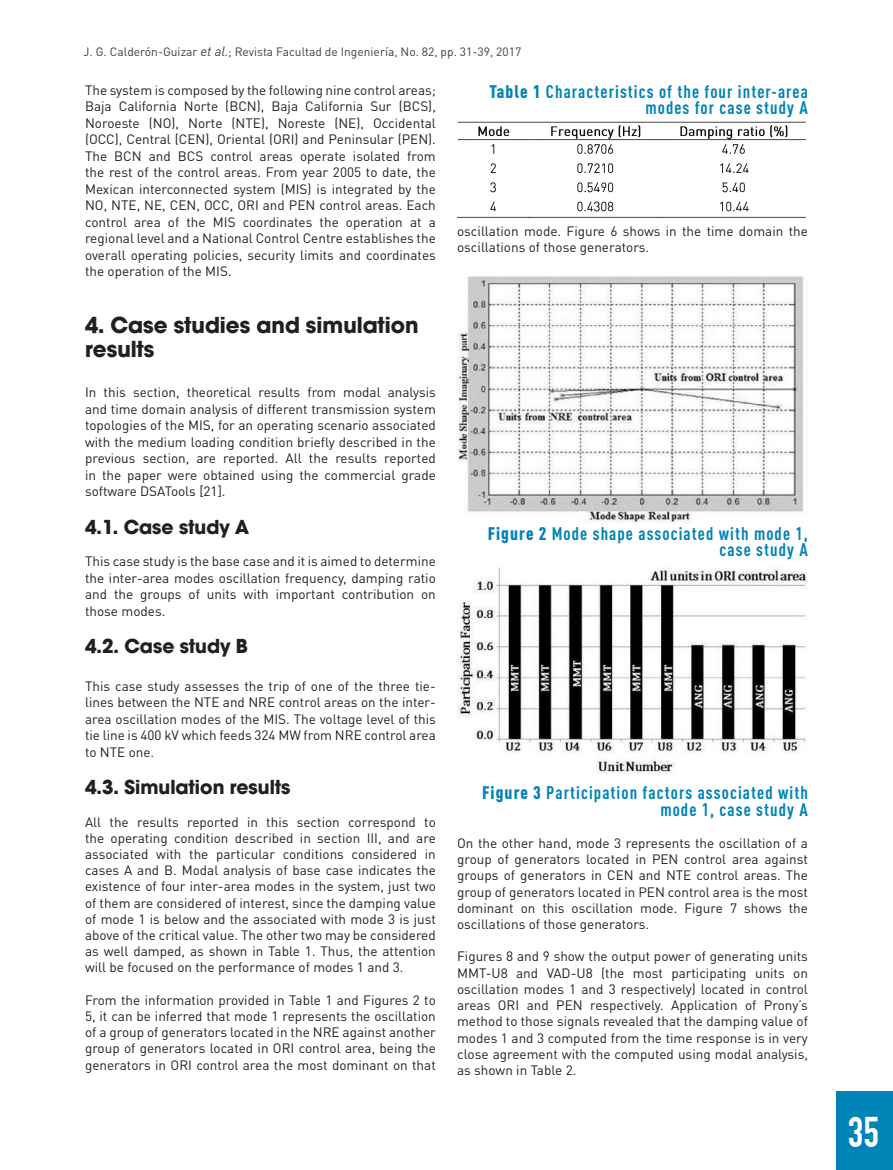
<style>
.page{position:relative;width:893px;height:1170px;background:#fff}
.page>*{position:absolute;margin:0;border:0;box-sizing:border-box;transform-origin:0 0}
.t1{font:700 42px "DIN Condensed";color:#fff}
.t2{font:700 24px/24px "Avant Garde Md ITC";color:#231f20}
.t3{font:700 21px "Avant Garde Md ITC";color:#231f20}
.t4{font:700 condensed 18px/16.2px "DIN Pro";letter-spacing:.06em;color:#0083b6;text-align:right}
.t5{font:13.5px/16.2px "DIN Pro";color:#231f20;text-align:justify}
.t6{font:12px "DIN Pro";color:#3e3e3f}
.s1{font-style:italic;font-size:13.5px}
.s2{font-weight:900}
</style>
<div class="page">
<div style="left:837px;top:1090px;width:56px;height:79px;background:#0083b6"></div>
<img style="left:457px;top:276px;width:347px;height:246px">
<img style="left:457px;top:121px;width:349px;height:97px">
<img style="left:457px;top:567px;width:351px;height:206px">
<p class="t6" style="left:84px;top:43px;width:439px">J. G. Calderón-Guizar <span class="s1">et al</span>.; Revista Facultad de Ingeniería, No. 82, pp. 31-39, 2017</p>
<p class="t5" style="left:85px;top:80px;width:352px">The system is composed by the following nine control areas; Baja California Norte (BCN), Baja California Sur (BCS), Noroeste (NO), Norte (NTE), Noreste (NE), Occidental (OCC), Central (CEN), Oriental (ORI) and Peninsular (PEN).<br>The BCN and BCS control areas operate isolated from the rest of the control areas. From year 2005 to date, the Mexican interconnected system (MIS) is integrated by the NO, NTE, NE, CEN, OCC, ORI and PEN control areas. Each control area of the MIS coordinates the operation at a regional level and a National Control Centre establishes the overall operating policies, security limits and coordinates the operation of the MIS.</p>
<h2 class="t2" style="left:85px;top:312px;width:335px">4. Case studies and simulation results</h2>
<p class="t5" style="left:85px;top:383px;width:352px">In this section, theoretical results from modal analysis and time domain analysis of different transmission system topologies of the MIS, for an operating scenario associated with the medium loading condition briefly described in the previous section, are reported. All the results reported in the paper were obtained using the commercial grade software DSATools [21].</p>
<h3 class="t3" style="left:85px;top:513px;width:165px">4.1. Case study A</h3>
<p class="t5" style="left:85px;top:551px;width:352px">This case study is the base case and it is aimed to determine the inter-area modes oscillation frequency, damping ratio and the groups of units with important contribution on those modes.</p>
<h3 class="t3" style="left:85px;top:633px;width:164px">4.2. Case study B</h3>
<p class="t5" style="left:85px;top:676px;width:352px">This case study assesses the trip of one of the three tie&shy;lines between the NTE and NRE control areas on the inter&shy;area oscillation modes of the MIS. The voltage level of this tie line is 400 kV which feeds 324 MW from NRE control area to NTE one.</p>
<h3 class="t3" style="left:85px;top:774px;width:207px">4.3. Simulation results</h3>
<p class="t5" style="left:85px;top:812px;width:352px">All the results reported in this section correspond to the operating condition described in section III, and are associated with the particular conditions considered in cases A and B. Modal analysis of base case indicates the existence of four inter-area modes in the system, just two of them are considered of interest, since the damping value of mode 1 is below and the associated with mode 3 is just above of the critical value. The other two may be considered as well damped, as shown in Table 1. Thus, the attention will be focused on the performance of modes 1 and 3.</p>
<p class="t5" style="left:85px;top:990px;width:352px">From the information provided in Table 1 and Figures 2 to 5, it can be inferred that mode 1 represents the oscillation of a group of generators located in the NRE against another group of generators located in ORI control area, being the generators in ORI control area the most dominant on that</p>
<h3 class="t4" style="left:489px;top:82px;width:320px"><span class="s2">Table 1</span> Characteristics of the four inter-area modes for case study A</h3>
<p class="t5" style="left:457px;top:222px;width:352px">oscillation mode. Figure 6 shows in the time domain the oscillations of those generators.</p>
<h3 class="t4" style="left:488px;top:524px;width:322px"><span class="s2">Figure 2</span> Mode shape associated with mode 1, case study A</h3>
<h3 class="t4" style="left:482px;top:783px;width:327px"><span class="s2">Figure 3</span> Participation factors associated with mode 1, case study A</h3>
<p class="t5" style="left:457px;top:833px;width:352px">On the other hand, mode 3 represents the oscillation of a group of generators located in PEN control area against groups of generators in CEN and NTE control areas. The group of generators located in PEN control area is the most dominant on this oscillation mode. Figure 7 shows the oscillations of those generators.</p>
<p class="t5" style="left:457px;top:947px;width:352px">Figures 8 and 9 show the output power of generating units MMT-U8 and VAD-U8 (the most participating units on oscillation modes 1 and 3 respectively) located in control areas ORI and PEN respectively. Application of Prony’s method to those signals revealed that the damping value of modes 1 and 3 computed from the time response is in very close agreement with the computed using modal analysis, as shown in Table 2.</p>
<h1 class="t1" style="left:848px;top:1107px;width:33px">35</h1>
</div>
